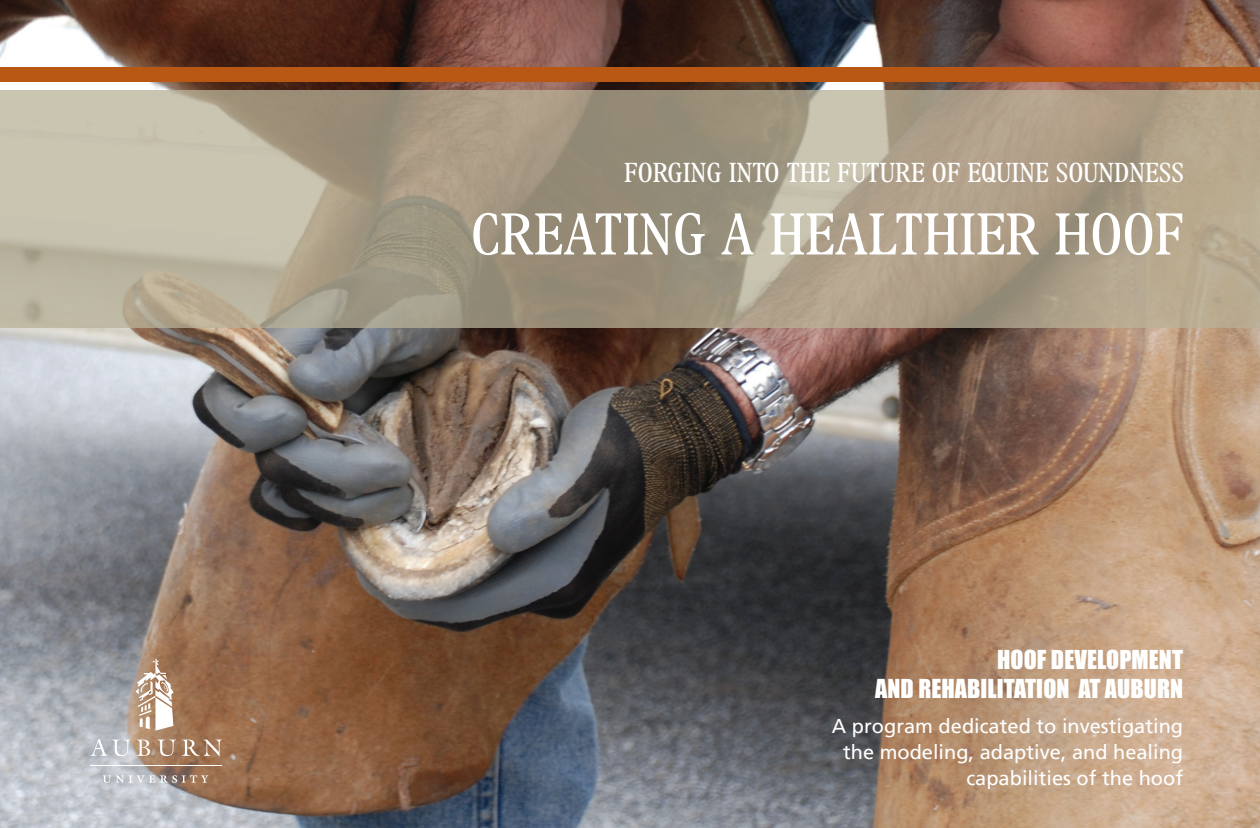
<style>
.page{position:relative;width:1260px;height:828px;background:#fff}
.page>*{position:absolute;margin:0;border:0;box-sizing:border-box;transform-origin:0 0}
.t1{font:300 condensed 60px "Plantin Head MT Std";color:#fff}
.t2{font:300 condensed 28px "Plantin Head MT Std";color:#fff}
.t3{font:24px/28.8px "Impact";letter-spacing:.005em;color:#fff}
.t4{font:20px/26px "Frutiger LT";color:#fff;text-align:right}
</style>
<div class="page">
<img style="left:0;top:0;width:1260px;height:828px">
<svg style="left:0;top:90px;width:1260px;height:237px;background:#ada38d"></svg>
<div style="left:0;top:68px;width:1260px;height:14px;background:#b95814"></div>
<svg style="left:90px;top:739px;width:41px;height:17px"></svg>
<svg style="left:137px;top:739px;width:13px;height:17px"></svg>
<svg style="left:157px;top:740px;width:19px;height:16px"></svg>
<svg style="left:182px;top:739px;width:40px;height:17px"></svg>
<hr style="left:90px;top:765px;width:132px;height:1px;background:#fff">
<svg style="left:136px;top:659px;width:38px;height:72px"></svg>
<svg style="left:103px;top:775px;width:106px;height:8px"></svg>
<h2 class="t2" style="left:624px;top:159px;width:561px">FORGING INTO THE FUTURE OF EQUINE SOUNDNESS</h2>
<h1 class="t1" style="left:471px;top:203px;width:715px">CREATING A HEALTHIER HOOF</h1>
<p class="t3" style="left:875px;top:645px;width:309px;text-indent:122px">HOOF DEVELOPMENT<br>AND REHABILITATION AT AUBURN</p>
<p class="t4" style="left:832px;top:713px;width:353px">A program dedicated to investigating the modeling, adaptive, and healing capabilities of the hoof</p>
</div>
